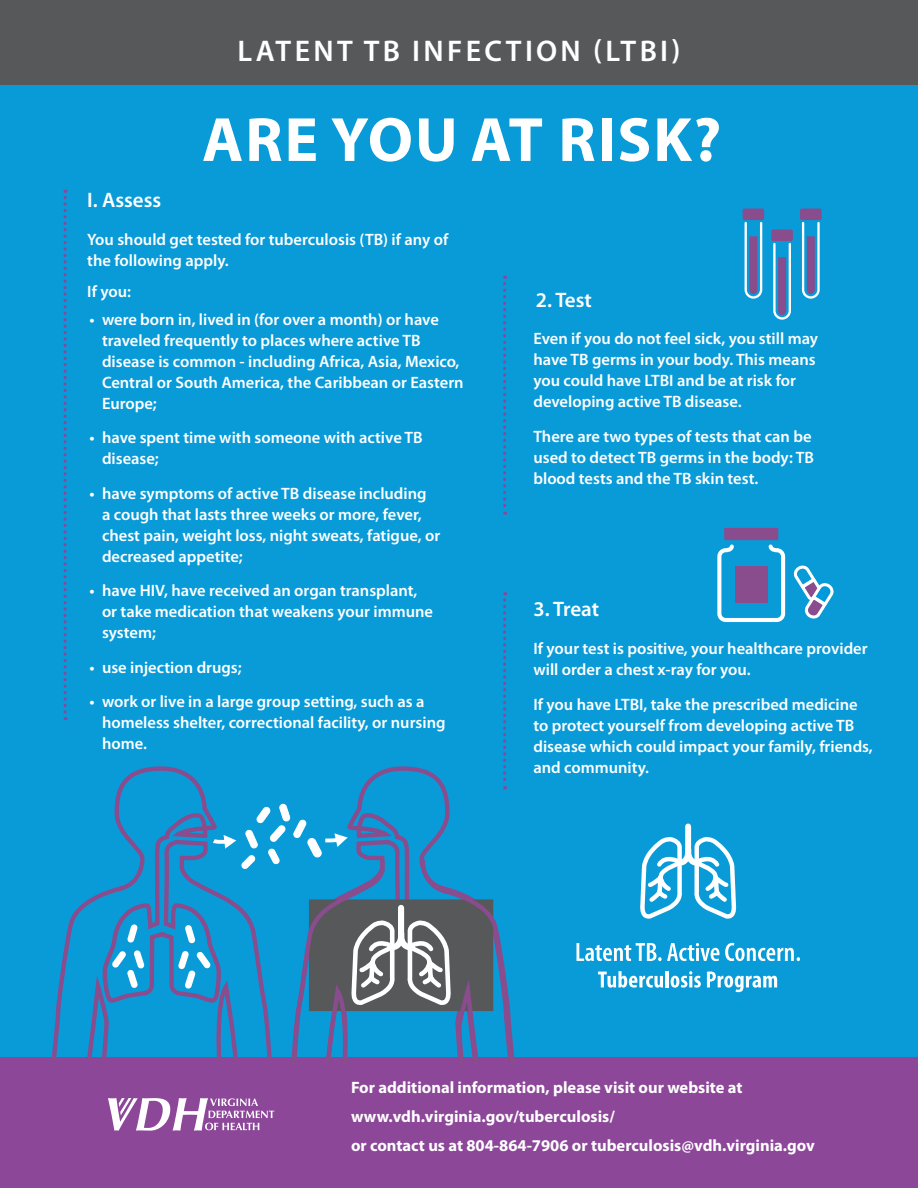
<style>
.page{position:relative;width:918px;height:1188px;background:#fff}
.page>*{position:absolute;margin:0;border:0;box-sizing:border-box;transform-origin:0 0}
.t1{font:700 63px "Myriad Pro";letter-spacing:.03em;color:#fff}
.t2{font:600 30px "Myriad Pro";letter-spacing:.11em;color:#fff}
.t3{font:600 21px "Myriad Pro";color:#fff}
.t4{font:600 16.5px/21px "Myriad Pro";color:#fff}
.t5{font:700 16.5px/29px "Myriad Pro";color:#fff}
</style>
<div class="page">
<div style="left:0;top:82px;width:918px;height:975px;background:#089bd8"></div>
<div style="left:0;top:1057px;width:918px;height:131px;background:#8c4799"></div>
<div style="left:0;top:0;width:918px;height:84px;background:#57585a"></div>
<svg style="left:108px;top:1098px;width:166px;height:33px"></svg>
<svg style="left:64px;top:190px;width:3px;height:530px"></svg>
<svg style="left:503px;top:276px;width:3px;height:239px"></svg>
<svg style="left:773px;top:242px;width:18px;height:78px"></svg>
<div style="left:771px;top:230px;width:22px;height:11px;background:#894c8d;border-radius:2px"></div>
<svg style="left:801px;top:222px;width:19px;height:77px"></svg>
<div style="left:800px;top:209px;width:22px;height:11px;background:#894c8d;border-radius:2px"></div>
<svg style="left:744px;top:222px;width:19px;height:77px"></svg>
<div style="left:743px;top:209px;width:21px;height:11px;background:#894c8d;border-radius:2px"></div>
<svg style="left:576px;top:943px;width:224px;height:18px"></svg>
<svg style="left:598px;top:971px;width:65px;height:17px"></svg>
<hr style="left:665px;top:971px;width:4px;height:16px;background:#fff">
<svg style="left:671px;top:971px;width:30px;height:17px"></svg>
<svg style="left:707px;top:971px;width:70px;height:21px"></svg>
<svg style="left:640px;top:824px;width:97px;height:95px"></svg>
<svg style="left:503px;top:592px;width:3px;height:174px"></svg>
<div style="left:724px;top:528px;width:54px;height:12px;background:#894c8d"></div>
<svg style="left:717px;top:544px;width:117px;height:78px"></svg>
<svg style="left:52px;top:766px;width:220px;height:294px"></svg>
<svg style="left:127px;top:924px;width:11px;height:19px"></svg>
<svg style="left:112px;top:950px;width:33px;height:38px"></svg>
<svg style="left:185px;top:925px;width:11px;height:19px"></svg>
<svg style="left:178px;top:951px;width:33px;height:38px"></svg>
<svg style="left:210px;top:804px;width:80px;height:66px"></svg>
<svg style="left:290px;top:766px;width:218px;height:92px"></svg>
<svg style="left:289px;top:858px;width:226px;height:207px"></svg>
<h2 class="t2" style="left:237px;top:32px;width:445px">LATENT TB INFECTION (LTBI)</h2>
<p class="t3" style="left:87px;top:187px;width:75px">I. Assess</p>
<h1 class="t1" style="left:202px;top:99px;width:521px">ARE YOU AT RISK?</h1>
<p class="t4" style="left:87px;top:229px;width:363px">You should get tested for tuberculosis (TB) if any of the following apply.</p>
<p class="t4" style="left:87px;top:280px;width:45px">If you:</p>
<p class="t4" style="left:102px;top:308px;width:363px;text-indent:-13px">• were born in, lived in (for over a month) or have traveled frequently to places where active TB disease is common - including Africa, Asia, Mexico, Central or South America, the Caribbean or Eastern Europe;</p>
<p class="t4" style="left:102px;top:427px;width:322px;text-indent:-13px">• have spent time with someone with active TB disease;</p>
<p class="t4" style="left:102px;top:482px;width:340px;text-indent:-13px">• have symptoms of active TB disease including<br>a cough that lasts three weeks or more, fever, chest pain, weight loss, night sweats, fatigue, or decreased appetite;</p>
<p class="t4" style="left:102px;top:580px;width:333px;text-indent:-13px">• have HIV, have received an organ transplant, or take medication that weakens your immune system;</p>
<p class="t4" style="left:89px;top:656px;width:154px">• use injection drugs;</p>
<p class="t4" style="left:102px;top:691px;width:345px;text-indent:-13px">• work or live in a large group setting, such as a homeless shelter, correctional facility, or nursing home.</p>
<p class="t3" style="left:536px;top:286px;width:58px">2. Test</p>
<p class="t4" style="left:533px;top:327px;width:286px">Even if you do not feel sick, you still may have TB germs in your body. This means you could have LTBI and be at risk for developing active TB disease.</p>
<p class="t4" style="left:533px;top:425px;width:282px">There are two types of tests that can be used to detect TB germs in the body: TB blood tests and the TB skin test.</p>
<p class="t3" style="left:533px;top:596px;width:67px">3. Treat</p>
<p class="t4" style="left:533px;top:638px;width:336px">If your test is positive, your healthcare provider will order a chest x-ray for you.</p>
<p class="t4" style="left:533px;top:694px;width:341px">If you have LTBI, take the prescribed medicine to protect yourself from developing active TB disease which could impact your family, friends, and community.</p>
<p class="t5" style="left:351px;top:1072px;width:466px">For additional information, please visit our website at www.vdh.virginia.gov/tuberculosis/<br>or contact us at 804-864-7906 or tuberculosis@vdh.virginia.gov</p>
</div>
